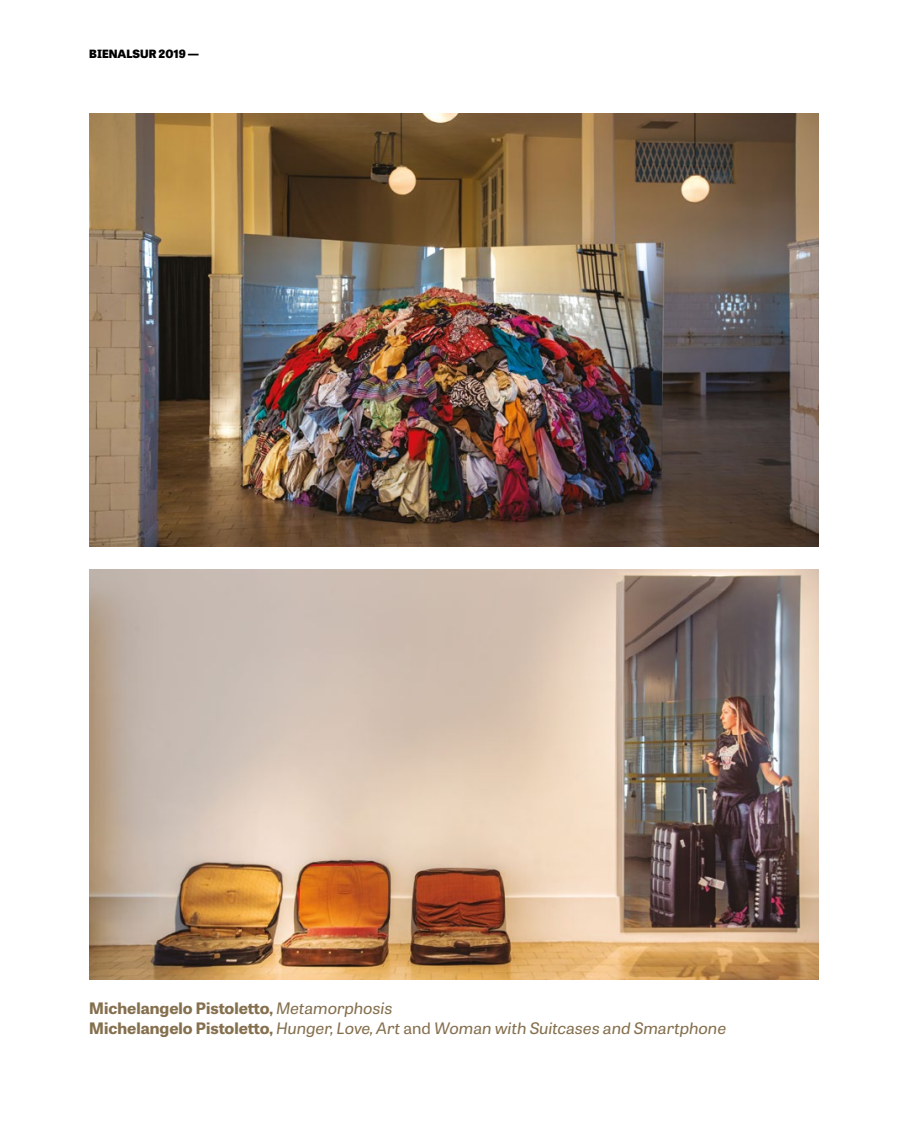
<style>
.page{position:relative;width:918px;height:1141px;background:#fff}
.page>*{position:absolute;margin:0;border:0;box-sizing:border-box;transform-origin:0 0}
.EPIGRAFE{font:italic 15.75px "Tablet Gothic Wide";color:#85704e}
.EPIGRAFE-2{font:700 15.75px "Tablet Gothic Wide";color:#85704e}
.t1{font:800 11.38px "Tablet Gothic Wide";color:#000}
.s1{font-weight:400;font-style:italic}
.s2{font-weight:700;font-style:normal}
.s3{font-style:normal}
</style>
<div class="page">
<img style="left:89px;top:114px;width:730px;height:433px">
<img style="left:89px;top:569px;width:730px;height:411px">
<p class="t1" style="left:89px;top:45px;width:111px">BIENALSUR 2019 —</p>
<p class="EPIGRAFE-2" style="left:89px;top:997px;width:304px">Michelangelo Pistoletto, <span class="s1">Metamorphosis</span></p>
<p class="EPIGRAFE" style="left:89px;top:1017px;width:638px"><span class="s2">Michelangelo Pistoletto,</span> Hunger, Love, Art <span class="s3">and</span> Woman with Suitcases and Smartphone</p>
</div>
